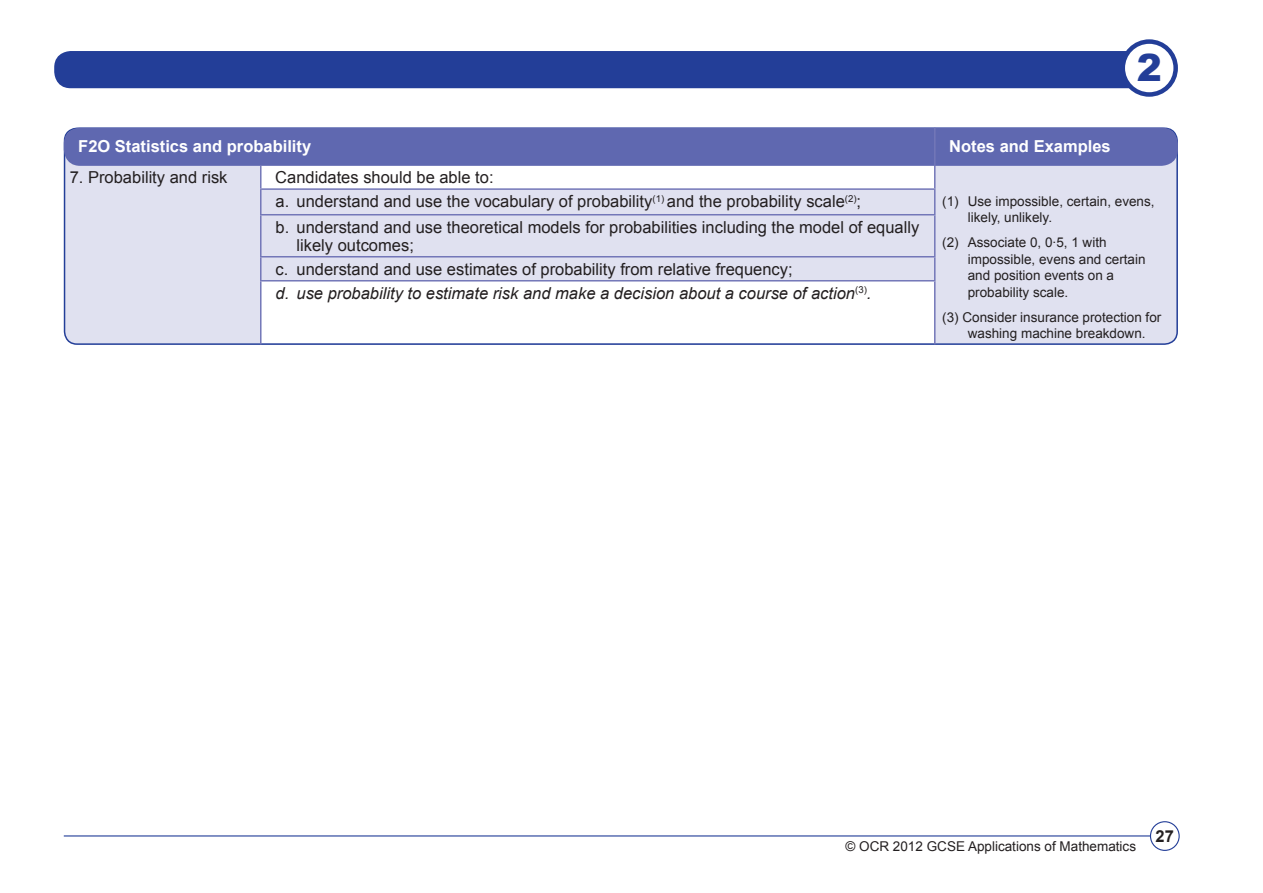
<style>
.page{position:relative;width:1263px;height:893px;background:#fff}
.page>*{position:absolute;margin:0;border:0;box-sizing:border-box;transform-origin:0 0}
.Body_Text{font:900 37.5px "Arial";color:#233e98}
.Table_text_1_with_se{font:16.5px/18px "Arial";color:#231f20}
.Table_text_1_with_se-2{font:italic 16.5px "Arial";color:#231f20}
.Table_text_1{font:16.5px "Arial";color:#231f20}
.Table_title_white{font:700 16.5px "Arial";color:#fff}
.t1{font:700 16.5px "Arial";color:#231f20}
.Maths_spec_small_tex{font:13.5px/16.5px "Arial";color:#231f20}
</style>
<div class="page">
<div style="left:54px;top:51px;width:1094px;height:37px;background:#233e98;border-radius:16px"></div>
<div style="left:1123px;top:42px;width:53px;height:52px;background:#fff;border-radius:50%"></div>
<div style="left:1120px;top:39px;width:58px;height:58px;border:4px solid #233e98;border-radius:50%"></div>
<hr style="left:64px;top:835px;width:1087px;height:1px;background:#233e98">
<div style="left:1150px;top:821px;width:30px;height:30px;border:1px solid #233e98;border-radius:50%"></div>
<div style="left:65px;top:128px;width:1112px;height:216px;background:#e0e1f0;border-radius:13px"></div>
<div style="left:261px;top:162px;width:674px;height:27px;background:#fff"></div>
<div style="left:64px;top:128px;width:1114px;height:38px;background:#5f68b0;border-radius:16px"></div>
<div style="left:261px;top:281px;width:674px;height:62px;background:#fff"></div>
<hr style="left:934px;top:128px;width:1px;height:37px;background:#7377b8">
<svg style="left:260px;top:165px;width:1px;height:49px"></svg>
<hr style="left:260px;top:188px;width:675px;height:2px;background:#7377b8">
<svg style="left:934px;top:165px;width:1px;height:49px"></svg>
<hr style="left:260px;top:215px;width:1px;height:41px;background:#7377b8">
<svg style="left:260px;top:257px;width:1px;height:23px"></svg>
<hr style="left:260px;top:214px;width:675px;height:1px;background:#7377b8">
<hr style="left:260px;top:256px;width:675px;height:1px;background:#7377b8">
<hr style="left:934px;top:215px;width:1px;height:41px;background:#7377b8">
<svg style="left:934px;top:257px;width:1px;height:23px"></svg>
<hr style="left:260px;top:282px;width:1px;height:62px;background:#7377b8">
<hr style="left:260px;top:280px;width:675px;height:1px;background:#7377b8">
<hr style="left:934px;top:282px;width:1px;height:62px;background:#7377b8">
<p class="Body_Text" style="left:1137px;top:41px;width:27px">2</p>
<p class="Table_title_white" style="left:78px;top:136px;width:234px">F2O Statistics and probability</p>
<p class="Table_title_white" style="left:949px;top:136px;width:163px">Notes and Examples</p>
<p class="Table_text_1" style="left:70px;top:166px;width:159px">7. Probability and risk</p>
<p class="Table_text_1" style="left:275px;top:166px;width:220px">Candidates should be able to:</p>
<p class="Maths_spec_small_tex" style="left:968px;top:193px;width:188px;text-indent:-26px">(1) Use impossible, certain, evens, likely, unlikely.</p>
<p class="Maths_spec_small_tex" style="left:968px;top:235px;width:179px;text-indent:-26px">(2) Associate 0, 0·5, 1 with impossible, evens and certain and position events on a probability scale.</p>
<p class="Maths_spec_small_tex" style="left:968px;top:309px;width:195px;text-indent:-26px">(3) Consider insurance protection for washing machine breakdown.</p>
<p class="Table_text_1_with_se" style="left:276px;top:192px;width:587px">a. understand and use the vocabulary of probability<sup>(1)</sup> and the probability scale<sup>(2)</sup>;</p>
<p class="Table_text_1_with_se" style="left:297px;top:218px;width:624px;text-indent:-21px">b. understand and use theoretical models for probabilities including the model of equally likely outcomes;</p>
<p class="Table_text_1_with_se" style="left:276px;top:260px;width:519px">c. understand and use estimates of probability from relative frequency;</p>
<p class="Table_text_1_with_se-2" style="left:276px;top:282px;width:597px">d. use probability to estimate risk and make a decision about a course of action<sup>(3)</sup>.</p>
<p class="Maths_spec_small_tex" style="left:845px;top:838px;width:292px">© OCR 2012 GCSE Applications of Mathematics</p>
<p class="t1" style="left:1155px;top:825px;width:20px">27</p>
</div>
